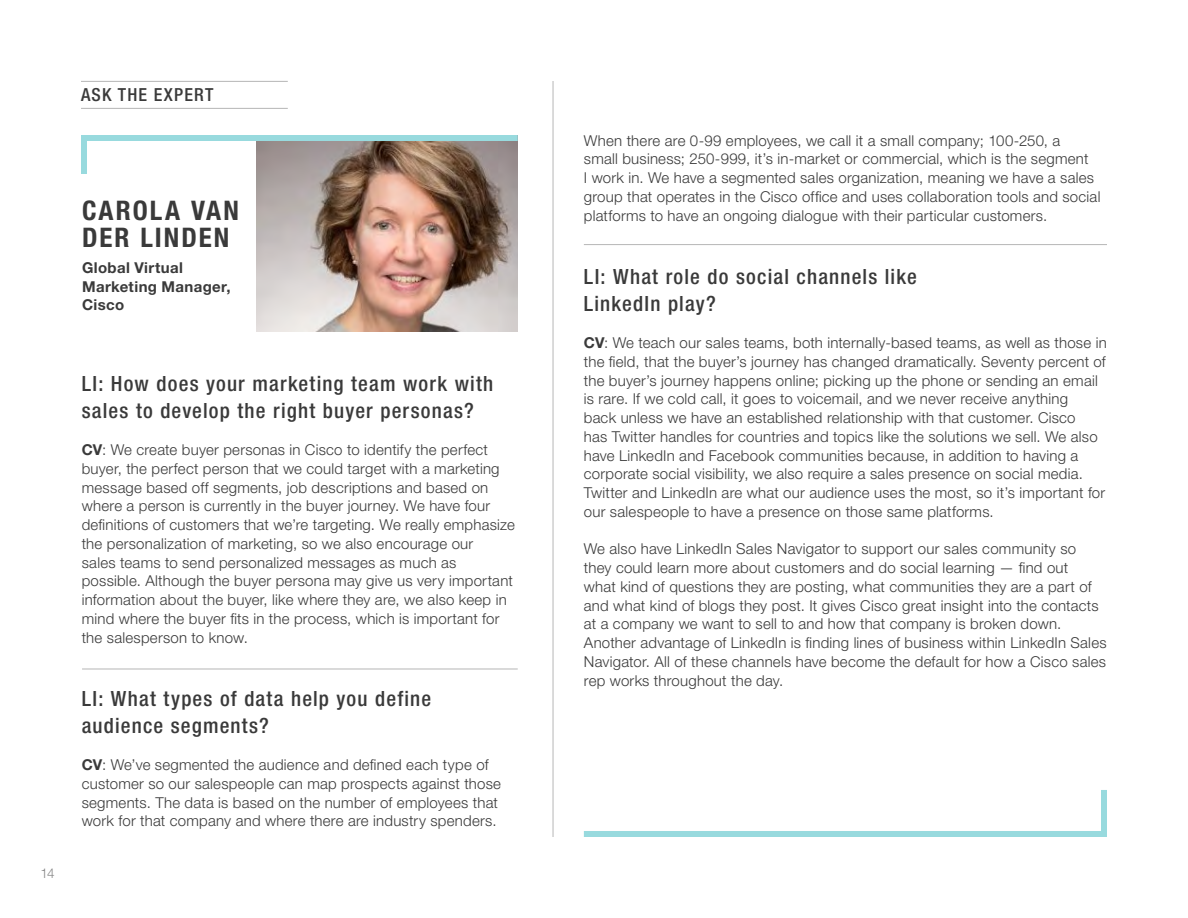
<style>
.page{position:relative;width:1188px;height:918px;background:#fff}
.page>*{position:absolute;margin:0;border:0;box-sizing:border-box;transform-origin:0 0}
.t1{font:700 condensed 27px/27px "Helvetica Neue LT Pro";letter-spacing:.075em;color:#3a3a3a}
.t2{font:500 condensed 21px/26.2px "Helvetica Neue LT Pro";letter-spacing:.055em;color:#3a3a3a}
.t3{font:500 condensed 18px "Helvetica Neue LT Pro";letter-spacing:.07em;color:#3a3a3a}
.t4{font:300 15px/18.8px "Helvetica Neue LT Pro";letter-spacing:.015em;color:#3a3a3a}
.t5{font:700 15px/18.8px "Helvetica Neue LT Pro";letter-spacing:.025em;color:#3a3a3a}
.t6{font:300 13.5px "Helvetica Neue LT Pro";color:#878787}
.s1{font-weight:700}
</style>
<div class="page">
<img style="left:256px;top:180px;width:262px;height:151px">
<hr style="left:553px;top:81px;width:1px;height:756px;background:#b6b6b6">
<hr style="left:584px;top:244px;width:523px;height:1px;background:#b6b6b6">
<hr style="left:82px;top:669px;width:436px;height:1px;background:#b6b6b6">
<svg style="left:583px;top:790px;width:524px;height:47px"></svg>
<hr style="left:81px;top:81px;width:207px;height:1px;background:#b6b6b6">
<hr style="left:81px;top:108px;width:207px;height:1px;background:#b6b6b6">
<svg style="left:81px;top:135px;width:437px;height:45px"></svg>
<p class="t3" style="left:81px;top:84px;width:134px">ASK THE EXPERT</p>
<p class="t6" style="left:40px;top:864px;width:16px">14</p>
<h1 class="t1" style="left:82px;top:197px;width:159px">CAROLA VAN<br>DER LINDEN</h1>
<p class="t5" style="left:82px;top:258px;width:150px">Global Virtual<br>Marketing Manager,<br>Cisco</p>
<h2 class="t2" style="left:82px;top:371px;width:413px">LI: How does your marketing team work with sales to develop the right buyer personas?</h2>
<p class="t4" style="left:82px;top:440px;width:435px"><span class="s1">CV</span>: We create buyer personas in Cisco to identify the perfect buyer, the perfect person that we could target with a marketing message based off segments, job descriptions and based on where a person is currently in the buyer journey. We have four definitions of customers that we’re targeting. We really emphasize the personalization of marketing, so we also encourage our<br>sales teams to send personalized messages as much as possible. Although the buyer persona may give us very important information about the buyer, like where they are, we also keep in mind where the buyer fits in the process, which is important for the salesperson to know.</p>
<h2 class="t2" style="left:82px;top:686px;width:351px">LI: What types of data help you define audience segments?</h2>
<p class="t4" style="left:82px;top:755px;width:421px"><span class="s1">CV</span>: We’ve segmented the audience and defined each type of customer so our salespeople can map prospects against those segments. The data is based on the number of employees that work for that company and where there are industry spenders.</p>
<p class="t4" style="left:584px;top:131px;width:518px">When there are 0-99 employees, we call it a small company; 100-250, a<br>small business; 250-999, it’s in-market or commercial, which is the segment<br>I work in. We have a segmented sales organization, meaning we have a sales group that operates in the Cisco office and uses collaboration tools and social platforms to have an ongoing dialogue with their particular customers.</p>
<h2 class="t2" style="left:584px;top:264px;width:334px">LI: What role do social channels like<br>LinkedIn play?</h2>
<p class="t4" style="left:584px;top:333px;width:524px"><span class="s1">CV</span>: We teach our sales teams, both internally-based teams, as well as those in the field, that the buyer’s journey has changed dramatically. Seventy percent of the buyer’s journey happens online; picking up the phone or sending an email is rare. If we cold call, it goes to voicemail, and we never receive anything<br>back unless we have an established relationship with that customer. Cisco<br>has Twitter handles for countries and topics like the solutions we sell. We also have LinkedIn and Facebook communities because, in addition to having a corporate social visibility, we also require a sales presence on social media.<br>Twitter and LinkedIn are what our audience uses the most, so it’s important for our salespeople to have a presence on those same platforms.</p>
<p class="t4" style="left:584px;top:539px;width:524px">We also have LinkedIn Sales Navigator to support our sales community so they could learn more about customers and do social learning — find out<br>what kind of questions they are posting, what communities they are a part of and what kind of blogs they post. It gives Cisco great insight into the contacts at a company we want to sell to and how that company is broken down.<br>Another advantage of LinkedIn is finding lines of business within LinkedIn Sales Navigator. All of these channels have become the default for how a Cisco sales rep works throughout the day.</p>
</div>
